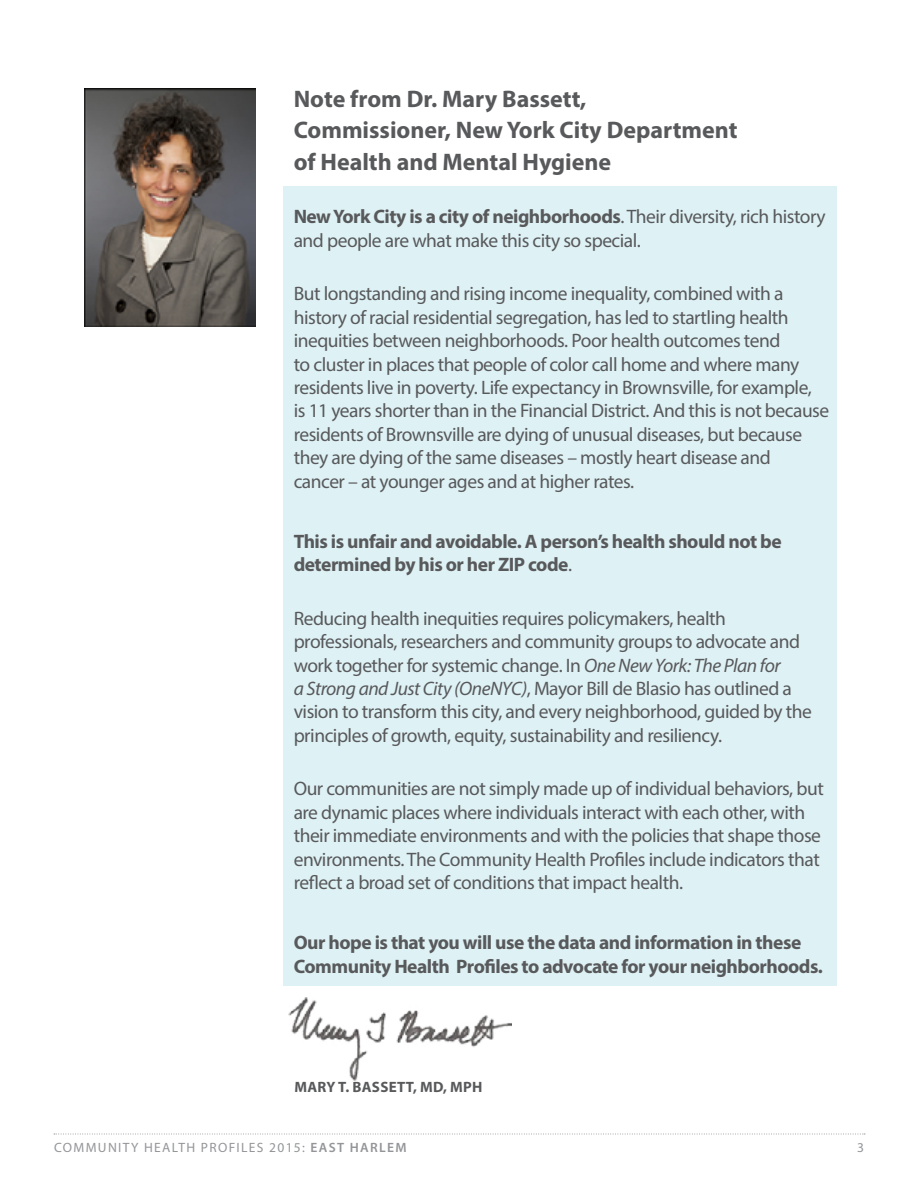
<style>
.page{position:relative;width:918px;height:1188px;background:#fff}
.page>*{position:absolute;margin:0;border:0;box-sizing:border-box;transform-origin:0 0}
.t1{font:700 24px/31.5px "Myriad Pro";color:#58595b}
.t2{font:19.5px/23.4px "Myriad Pro";letter-spacing:-.025em;color:#58595b}
.t3{font:700 19.5px/23.4px "Myriad Pro";letter-spacing:-.025em;color:#58595b}
.t4{font:700 15px "Myriad Pro";letter-spacing:.02em;color:#58595b}
.t5{font:13.5px "Myriad Pro";letter-spacing:.1em;color:#939598}
.s1{font-weight:700}
.s2{font-weight:400}
.s3{font-style:italic}
.s4{font-weight:600}
</style>
<div class="page">
<svg style="left:54px;top:1134px;width:811px;height:1px"></svg>
<div style="left:283px;top:186px;width:554px;height:800px;background:#def1f5"></div>
<img style="left:85px;top:89px;width:171px;height:238px">
<img style="left:289px;top:998px;width:223px;height:83px">
<p class="t1" style="left:294px;top:82px;width:445px">Note from Dr. Mary Bassett,<br>Commissioner, New York City Department of Health and Mental Hygiene</p>
<p class="t2" style="left:294px;top:205px;width:534px"><span class="s1">New York City is a city of neighborhoods</span>. Their diversity, rich history and people are what make this city so special.</p>
<p class="t2" style="left:294px;top:282px;width:537px">But longstanding and rising income inequality, combined with a history of racial residential segregation, has led to startling health inequities between neighborhoods. Poor health outcomes tend<br>to cluster in places that people of color call home and where many residents live in poverty. Life expectancy in Brownsville, for example,<br>is 11 years shorter than in the Financial District. And this is not because residents of Brownsville are dying of unusual diseases, but because they are dying of the same diseases – mostly heart disease and<br>cancer – at younger ages and at higher rates.</p>
<p class="t3" style="left:294px;top:529px;width:490px">This is unfair and avoidable. A person’s health should not be determined by his or her ZIP code<span class="s2">.</span></p>
<p class="t2" style="left:294px;top:606px;width:520px">Reducing health inequities requires policymakers, health professionals, researchers and community groups to advocate and work together for systemic change. In <span class="s3">One New York: The Plan for<br>a Strong and Just City (OneNYC)</span>, Mayor Bill de Blasio has outlined a vision to transform this city, and every neighborhood, guided by the principles of growth, equity, sustainability and resiliency.</p>
<p class="t2" style="left:294px;top:777px;width:532px">Our communities are not simply made up of individual behaviors, but are dynamic places where individuals interact with each other, with their immediate environments and with the policies that shape those environments. The Community Health Profiles include indicators that reflect a broad set of conditions that impact health.</p>
<p class="t3" style="left:294px;top:930px;width:531px">Our hope is that you will use the data and information in these<br>Community Health Profiles to advocate for your neighborhoods.</p>
<p class="t4" style="left:295px;top:1077px;width:190px">MARY T. BASSETT, MD, MPH</p>
<p class="t5" style="left:54px;top:1139px;width:354px">COMMUNITY HEALTH PROFILES 2015: <span class="s4">EAST HARLEM</span></p>
<p class="t5" style="left:857px;top:1139px;width:8px">3</p>
</div>
